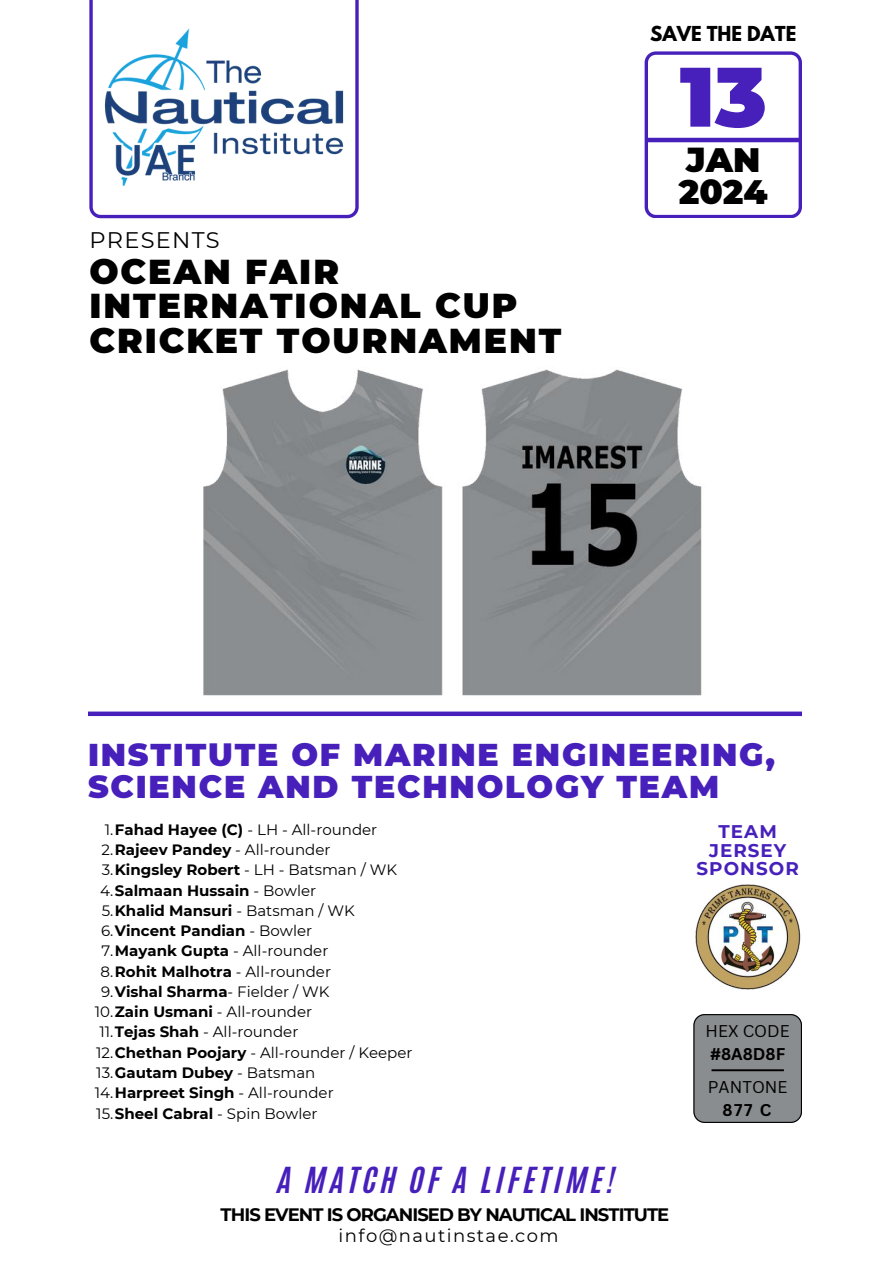
<style>
.page{position:relative;width:894px;height:1264px;background:#fff}
.page>*{position:absolute;margin:0;border:0;box-sizing:border-box;transform-origin:0 0}
.t1{font:900 84.15px "Montserrat";color:#4720bb}
.t2{font:900 34.5px/34.2px "Montserrat";letter-spacing:.055em;color:#000}
.t3{font:900 33.9px/32.4px "Montserrat";color:#000}
.t4{font:900 31.5px/31.5px "Montserrat";letter-spacing:.055em;color:#4720bb}
.t5{font:30px "CA Generated";letter-spacing:.135em;color:#4720bb}
.t6{font:22.5px "Montserrat";letter-spacing:.055em;color:#000}
.t7{font:700 18.3px/18.3px "Montserrat";letter-spacing:.055em;color:#4720bb;text-align:center}
.t8{font:700 18.3px "League Spartan";color:#000}
.t9{font:700 18px "Montserrat";letter-spacing:-.05em;color:#000}
.t10{font:18px "Montserrat";letter-spacing:.08em;color:#000}
.t11{font:16.5px "Canva Sans";color:#000}
.t12{font:700 16.5px "Canva Sans";color:#000}
.t13{font:15px "Montserrat";color:#000}
.t14{font:700 15px "Montserrat";color:#000}
.s1{font-weight:700}
.s2{font-weight:400}
</style>
<div class="page">
<img style="left:695px;top:884px;width:106px;height:106px">
<svg style="left:89px;top:0;width:269px;height:218px"></svg>
<img style="left:101px;top:25px;width:246px;height:182px">
<div style="left:693px;top:1014px;width:108px;height:108px;background:#8a8d8f"></div>
<hr style="left:711px;top:1069px;width:72px;height:2px;background:#000">
<div style="left:88px;top:711px;width:713px;height:5px;background:#4720bb"></div>
<img style="left:203px;top:369px;width:499px;height:327px">
<svg style="left:644px;top:51px;width:157px;height:167px"></svg>
<hr style="left:645px;top:138px;width:155px;height:4px;background:#4720bb">
<p class="t8" style="left:650px;top:24px;width:148px">SAVE THE DATE</p>
<h3 class="t6" style="left:89px;top:226px;width:132px">PRESENTS</h3>
<h2 class="t2" style="left:89px;top:255px;width:473px">OCEAN FAIR<br>INTERNATIONAL CUP<br>CRICKET TOURNAMENT</h2>
<h1 class="t1" style="left:679px;top:45px;width:88px">13</h1>
<h3 class="t3" style="left:678px;top:143px;width:90px">JAN<br>2024</h3>
<h3 class="t4" style="left:88px;top:739px;width:688px">INSTITUTE OF MARINE ENGINEERING,<br>SCIENCE AND TECHNOLOGY TEAM</h3>
<p class="t13" style="left:105px;top:820px;width:274px">1.<span class="s1">Fahad Hayee (C)</span> - LH - All-rounder</p>
<p class="t13" style="left:102px;top:840px;width:230px">2.<span class="s1">Rajeev Pandey</span> - All-rounder</p>
<p class="t13" style="left:102px;top:860px;width:297px">3.<span class="s1">Kingsley Robert</span> - LH - Batsman / WK</p>
<p class="t14" style="left:100px;top:881px;width:217px"><span class="s2">4.</span>Salmaan Hussain <span class="s2">- Bowler</span></p>
<p class="t13" style="left:102px;top:901px;width:254px">5.<span class="s1">Khalid Mansuri</span> - Batsman / WK</p>
<p class="t14" style="left:101px;top:921px;width:212px"><span class="s2">6.</span>Vincent Pandian <span class="s2">- Bowler</span></p>
<p class="t13" style="left:101px;top:941px;width:228px">7.<span class="s1">Mayank Gupta</span> - All-rounder</p>
<p class="t13" style="left:101px;top:962px;width:232px">8.<span class="s1">Rohit Malhotra</span> - All-rounder</p>
<p class="t13" style="left:101px;top:982px;width:230px">9.<span class="s1">Vishal Sharma</span>- Fielder / WK</p>
<p class="t13" style="left:95px;top:1002px;width:219px">10.<span class="s1">Zain Usmani</span> - All-rounder</p>
<p class="t13" style="left:99px;top:1022px;width:200px">11.<span class="s1">Tejas Shah</span> - All-rounder</p>
<p class="t13" style="left:96px;top:1043px;width:317px">12.<span class="s1">Chethan Poojary</span> - All-rounder / Keeper</p>
<p class="t13" style="left:96px;top:1063px;width:220px">13.<span class="s1">Gautam Dubey</span> - Batsman</p>
<p class="t13" style="left:95px;top:1083px;width:240px">14.<span class="s1">Harpreet Singh</span> - All-rounder</p>
<p class="t13" style="left:96px;top:1103px;width:223px">15.<span class="s1">Sheel Cabral</span> - Spin Bowler</p>
<h3 class="t5" style="left:278px;top:1158px;width:338px">A MATCH OF A LIFETIME!</h3>
<p class="t9" style="left:220px;top:1203px;width:450px">THIS EVENT IS ORGANISED BY NAUTICAL INSTITUTE</p>
<p class="t10" style="left:338px;top:1224px;width:221px">info@nautinstae.com</p>
<p class="t7" style="left:696px;top:822px;width:104px">TEAM<br>JERSEY<br>SPONSOR</p>
<p class="t11" style="left:705px;top:1019px;width:86px">HEX CODE</p>
<p class="t12" style="left:710px;top:1042px;width:77px">#8A8D8F</p>
<p class="t11" style="left:707px;top:1075px;width:81px">PANTONE</p>
<p class="t12" style="left:722px;top:1098px;width:50px">877 C</p>
</div>
